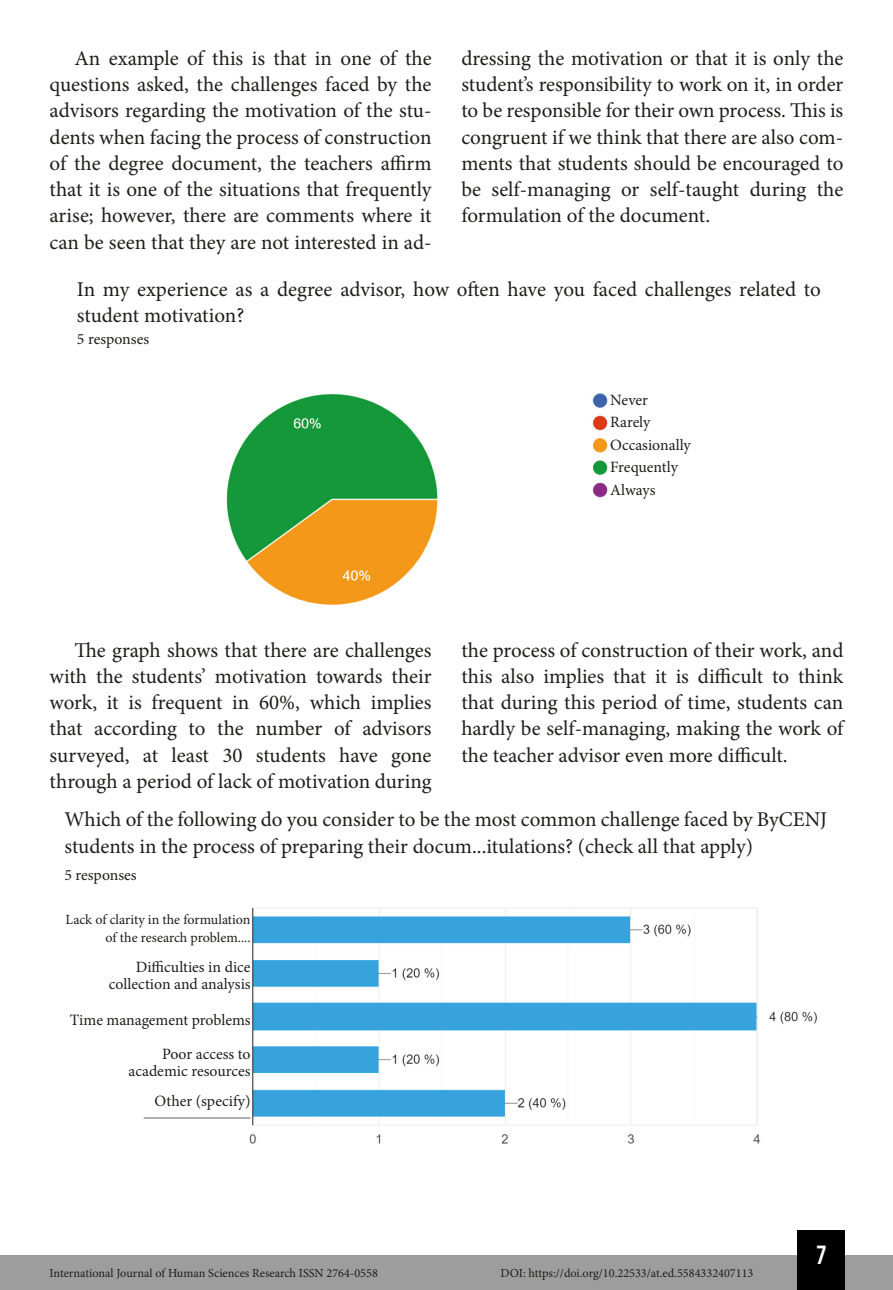
<style>
.page{position:relative;width:893px;height:1290px;background:#fff}
.page>*{position:absolute;margin:0;border:0;box-sizing:border-box;transform-origin:0 0}
.t1{font:26.25px "Bebas Kai";color:#fff}
.TXT{font:21px/26.2px "Minion Pro";color:#1d1d1b;text-align:justify}
.Resumo{font:21px/26.2px "Minion Pro";color:#1d1d1b}
.Tabela{font:15.75px/17.5px "Minion Pro";color:#1d1d1b;text-align:right}
.Tabela-2{font:14px/17.5px "Minion Pro";letter-spacing:-.005em;color:#1d1d1b;text-align:right}
.t2{font:12.25px "Minion Pro";color:#1d1d1b}
</style>
<div class="page">
<div style="left:0;top:1255px;width:893px;height:35px;background:#9d9d9d"></div>
<div style="left:797px;top:1230px;width:48px;height:60px;background:#000"></div>
<img style="left:226px;top:393px;width:382px;height:212px">
<img style="left:143px;top:907px;width:675px;height:237px">
<div style="left:55px;top:909px;width:196px;height:37px;background:#fff"></div>
<div style="left:55px;top:956px;width:196px;height:37px;background:#fff"></div>
<div style="left:55px;top:1001px;width:196px;height:37px;background:#fff"></div>
<div style="left:55px;top:1043px;width:196px;height:37px;background:#fff"></div>
<div style="left:55px;top:1086px;width:196px;height:28px;background:#fff"></div>
<p class="TXT" style="left:50px;top:45px;width:384px;text-indent:25px">An example of this is that in one of the questions asked, the challenges faced by the advisors regarding the motivation of the stu&shy;dents when facing the process of construction of the degree document, the teachers affirm that it is one of the situations that frequently arise; however, there are comments where it can be seen that they are not interested in ad-</p>
<p class="TXT" style="left:461px;top:45px;width:383px">dressing the motivation or that it is only the student’s responsibility to work on it, in order to be responsible for their own process. This is congruent if we think that there are also com&shy;ments that students should be encouraged to be self-managing or self-taught during the formulation of the document.</p>
<p class="TXT" style="left:77px;top:276px;width:745px">In my experience as a degree advisor, how often have you faced challenges related to student motivation?</p>
<p class="Tabela" style="left:77px;top:331px;width:74px">5 responses</p>
<p class="Tabela" style="left:610px;top:391px;width:39px">Never</p>
<p class="Tabela" style="left:610px;top:413px;width:42px">Rarely</p>
<p class="Tabela" style="left:610px;top:436px;width:82px">Occasionally</p>
<p class="Tabela" style="left:610px;top:458px;width:69px">Frequently</p>
<p class="Tabela" style="left:610px;top:481px;width:47px">Always</p>
<p class="TXT" style="left:50px;top:637px;width:384px;text-indent:25px">The graph shows that there are challenges with the students’ motivation towards their work, it is frequent in 60%, which implies that according to the number of advisors surveyed, at least 30 students have gone through a period of lack of motivation during</p>
<p class="TXT" style="left:461px;top:637px;width:384px">the process of construction of their work, and this also implies that it is difficult to think that during this period of time, students can hardly be self-managing, making the work of the teacher advisor even more difficult.</p>
<p class="Resumo" style="left:64px;top:807px;width:764px">Which of the following do you consider to be the most common challenge faced by ByCENJ students in the process of preparing their docum...itulations? (check all that apply)</p>
<p class="Tabela" style="left:64px;top:866px;width:74px">5 responses</p>
<p class="Tabela-2" style="left:66px;top:911px;width:187px">Lack of clarity in the formulation of the research problem....</p>
<p class="Tabela" style="left:109px;top:958px;width:143px">Difficulties in dice collection and analysis</p>
<p class="Tabela" style="left:70px;top:1011px;width:182px">Time management problems</p>
<p class="Tabela" style="left:128px;top:1045px;width:124px">Poor access to academic resources</p>
<p class="Tabela" style="left:155px;top:1092px;width:98px">Other (specify)</p>
<p class="t2" style="left:50px;top:1265px;width:330px">International Journal of Human Sciences Research ISSN 2764-0558</p>
<p class="t2" style="left:501px;top:1265px;width:254px">DOI: https://doi.org/10.22533/at.ed.5584332407113</p>
<p class="t1" style="left:817px;top:1241px;width:11px">7</p>
</div>
